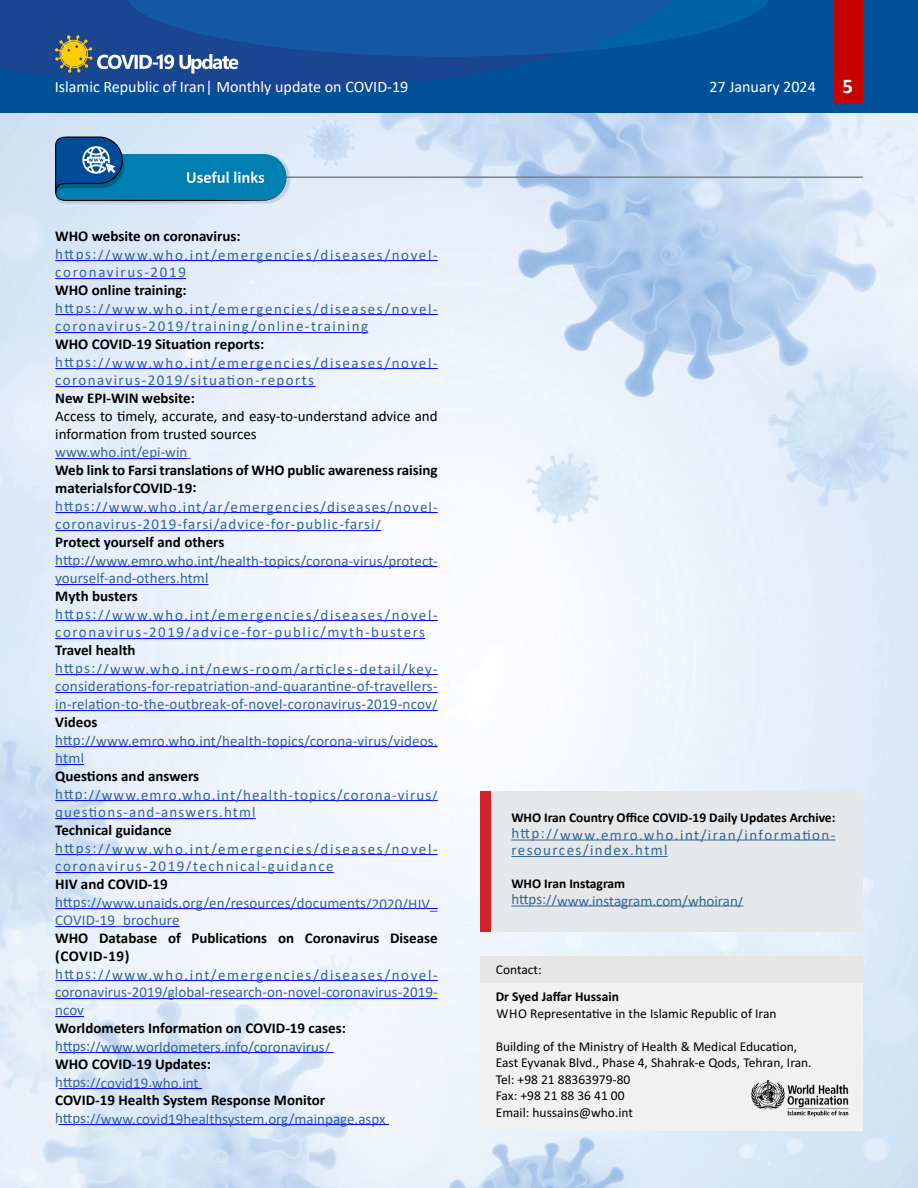
<style>
.page{position:relative;width:918px;height:1188px;background:#fff}
.page>*{position:absolute;margin:0;border:0;box-sizing:border-box;transform-origin:0 0}
.t1{font:700 21px "Calibri";color:#fff}
.t2{font:16.05px "Calibri";color:#fff}
.t3{font:700 15px/18px "Calibri";color:#000}
.t4{font:15px "Calibri";letter-spacing:.105em;color:#369}
.t5{font:15px/16.8px "Calibri";letter-spacing:.07em;color:#369}
.t6{font:15px "Calibri";color:#369}
.t7{font:15px "Calibri";letter-spacing:.005em;color:#369}
.t8{font:15px/16.8px "Calibri";letter-spacing:.01em;color:#369}
.t9{font:15px "Calibri";letter-spacing:.015em;color:#369}
.t10{font:15px "Calibri";letter-spacing:.095em;color:#369}
.t11{font:15px "Calibri";letter-spacing:.1em;color:#369}
.t12{font:15px/18px "Calibri";color:#000}
.t13{font:15px "Calibri";letter-spacing:.09em;color:#369}
.t14{font:15px "Calibri";letter-spacing:.11em;color:#369}
.t15{font:700 15px/18px "Calibri";letter-spacing:.03em;color:#000}
.t16{font:13.5px/16.5px "Calibri";color:#000}
.t17{font:700 13.5px "Calibri";color:#000}
</style>
<div class="page">
<img style="left:0;top:113px;width:918px;height:1075px">
<div style="left:0;top:0;width:918px;height:113px;background:#005197"></div>
<svg style="left:0;top:0;width:472px;height:91px;fill:#194591"></svg>
<div style="left:833px;top:0;width:30px;height:102px;background:#c70000"></div>
<svg style="left:55px;top:0;width:714px;height:74px"></svg>
<div style="left:480px;top:792px;width:383px;height:140px;background:#e6e7e8"></div>
<div style="left:480px;top:792px;width:11px;height:140px;background:#d2232a"></div>
<hr style="left:169px;top:176px;width:694px;height:2px;background:#808080">
<svg style="left:54px;top:135px;width:237px;height:70px;background:#4b97bf"></svg>
<div style="left:480px;top:956px;width:383px;height:174px;background:#f1f1f1"></div>
<div style="left:480px;top:956px;width:383px;height:27px;background:#e5e6e5"></div>
<img style="left:751px;top:1079px;width:98px;height:38px">
<hr style="left:55px;top:260px;width:383px;height:1px;background:#00f">
<hr style="left:55px;top:278px;width:131px;height:1px;background:#00f">
<hr style="left:55px;top:314px;width:383px;height:1px;background:#00f">
<hr style="left:55px;top:332px;width:313px;height:1px;background:#00f">
<hr style="left:55px;top:368px;width:383px;height:1px;background:#00f">
<hr style="left:55px;top:386px;width:261px;height:1px;background:#00f">
<hr style="left:55px;top:458px;width:132px;height:1px;background:#00f">
<hr style="left:55px;top:512px;width:383px;height:1px;background:#00f">
<hr style="left:55px;top:530px;width:326px;height:1px;background:#00f">
<hr style="left:55px;top:566px;width:383px;height:1px;background:#00f">
<hr style="left:55px;top:584px;width:154px;height:1px;background:#00f">
<hr style="left:55px;top:620px;width:383px;height:1px;background:#00f">
<hr style="left:55px;top:638px;width:370px;height:1px;background:#00f">
<hr style="left:55px;top:674px;width:383px;height:1px;background:#00f">
<hr style="left:55px;top:692px;width:383px;height:1px;background:#00f">
<hr style="left:55px;top:710px;width:383px;height:1px;background:#00f">
<hr style="left:55px;top:746px;width:383px;height:1px;background:#00f">
<svg style="left:55px;top:764px;width:29px;height:1px"></svg>
<hr style="left:55px;top:800px;width:383px;height:1px;background:#00f">
<hr style="left:55px;top:818px;width:201px;height:1px;background:#00f">
<hr style="left:55px;top:854px;width:383px;height:1px;background:#00f">
<hr style="left:55px;top:872px;width:279px;height:1px;background:#00f">
<hr style="left:55px;top:908px;width:383px;height:1px;background:#00f">
<hr style="left:55px;top:926px;width:124px;height:1px;background:#00f">
<hr style="left:55px;top:980px;width:383px;height:1px;background:#00f">
<hr style="left:55px;top:998px;width:383px;height:1px;background:#00f">
<svg style="left:55px;top:1016px;width:29px;height:1px"></svg>
<hr style="left:59px;top:1052px;width:275px;height:1px;background:#00f">
<hr style="left:59px;top:1088px;width:143px;height:1px;background:#00f">
<hr style="left:59px;top:1124px;width:330px;height:1px;background:#00f">
<hr style="left:511px;top:840px;width:325px;height:1px;background:#369">
<hr style="left:511px;top:856px;width:157px;height:1px;background:#369">
<hr style="left:511px;top:906px;width:232px;height:1px;background:#369">
<p class="t2" style="left:55px;top:76px;width:355px">Islamic Republic of Iran| Monthly update on COVID-19</p>
<p class="t3" style="left:55px;top:227px;width:187px">WHO website on coronavirus:</p>
<p class="t14" style="left:55px;top:261px;width:132px">coronavirus-2019</p>
<p class="t4" style="left:55px;top:245px;width:384px">https://www.who.int/emergencies/diseases/novel-</p>
<p class="t3" style="left:55px;top:281px;width:133px">WHO online training:</p>
<p class="t11" style="left:55px;top:315px;width:314px">coronavirus-2019/training/online-training</p>
<p class="t4" style="left:55px;top:299px;width:384px">https://www.who.int/emergencies/diseases/novel-</p>
<p class="t3" style="left:55px;top:335px;width:210px">WHO COVID-19 Situation reports:</p>
<p class="t10" style="left:55px;top:369px;width:260px">coronavirus-2019/situation-reports</p>
<p class="t4" style="left:55px;top:353px;width:384px">https://www.who.int/emergencies/diseases/novel-</p>
<p class="t3" style="left:55px;top:389px;width:141px">New EPI-WIN website:</p>
<p class="t12" style="left:55px;top:407px;width:384px">Access to timely, accurate, and easy-to-understand advice and information from trusted sources</p>
<p class="t6" style="left:55px;top:441px;width:134px">www.who.int/epi-win</p>
<p class="t3" style="left:55px;top:461px;width:384px">Web link to Farsi translations of WHO public awareness raising materialsforCOVID-19:</p>
<p class="t5" style="left:55px;top:515px;width:327px">coronavirus-2019-farsi/advice-for-public-farsi/</p>
<p class="t5" style="left:55px;top:498px;width:384px">https://www.who.int/ar/emergencies/diseases/novel-</p>
<p class="t3" style="left:55px;top:533px;width:171px">Protect yourself and others</p>
<p class="t7" style="left:55px;top:567px;width:155px">yourself-and-others.html</p>
<p class="t7" style="left:55px;top:551px;width:384px">http://www.emro.who.int/health-topics/corona-virus/protect-</p>
<p class="t3" style="left:55px;top:587px;width:84px">Myth busters</p>
<p class="t11" style="left:55px;top:621px;width:371px">coronavirus-2019/advice-for-public/myth-busters</p>
<p class="t4" style="left:55px;top:605px;width:384px">https://www.who.int/emergencies/diseases/novel-</p>
<p class="t3" style="left:55px;top:641px;width:82px">Travel health</p>
<p class="t13" style="left:55px;top:659px;width:384px">https://www.who.int/news-room/articles-detail/key-</p>
<p class="t3" style="left:55px;top:713px;width:44px">Videos</p>
<p class="t8" style="left:55px;top:732px;width:384px">http://www.emro.who.int/health-topics/corona-virus/videos. html</p>
<p class="t3" style="left:55px;top:767px;width:145px">Questions and answers</p>
<p class="t5" style="left:55px;top:786px;width:384px">http://www.emro.who.int/health-topics/corona-virus/ questions-and-answers.html</p>
<p class="t3" style="left:55px;top:821px;width:118px">Technical guidance</p>
<p class="t4" style="left:55px;top:855px;width:280px">coronavirus-2019/technical-guidance</p>
<p class="t9" style="left:55px;top:675px;width:384px">considerations-for-repatriation-and-quarantine-of-travellers-</p>
<p class="t9" style="left:55px;top:693px;width:384px">in-relation-to-the-outbreak-of-novel-coronavirus-2019-ncov/</p>
<p class="t4" style="left:55px;top:839px;width:384px">https://www.who.int/emergencies/diseases/novel-</p>
<p class="t3" style="left:55px;top:875px;width:114px">HIV and COVID-19</p>
<p class="t8" style="left:55px;top:894px;width:384px">https://www.unaids.org/en/resources/documents/2020/HIV_<br>COVID-19_brochure</p>
<p class="t3" style="left:390px;top:929px;width:49px">Disease</p>
<p class="t3" style="left:168px;top:929px;width:14px">of</p>
<p class="t3" style="left:99px;top:929px;width:60px">Database</p>
<p class="t3" style="left:192px;top:929px;width:77px">Publications</p>
<p class="t3" style="left:305px;top:929px;width:76px">Coronavirus</p>
<p class="t15" style="left:55px;top:929px;width:76px">WHO (COVID-19(</p>
<p class="t7" style="left:55px;top:981px;width:384px">coronavirus-2019/global-research-on-novel-coronavirus-2019-</p>
<p class="t3" style="left:278px;top:929px;width:18px">on</p>
<p class="t4" style="left:55px;top:965px;width:384px">https://www.who.int/emergencies/diseases/novel-</p>
<p class="t5" style="left:55px;top:1001px;width:30px">ncov</p>
<p class="t3" style="left:55px;top:1019px;width:292px">Worldometers Information on COVID-19 cases:</p>
<p class="t6" style="left:55px;top:1037px;width:276px">https://www.worldometers.info/coronavirus/</p>
<p class="t3" style="left:55px;top:1055px;width:157px">WHO COVID-19 Updates:</p>
<p class="t6" style="left:55px;top:1073px;width:145px">https://covid19.who.int</p>
<p class="t3" style="left:55px;top:1091px;width:272px">COVID-19 Health System Response Monitor</p>
<p class="t6" style="left:55px;top:1109px;width:332px">https://www.covid19healthsystem.org/mainpage.aspx</p>
<p class="t2" style="left:709px;top:76px;width:108px">27 January 2024</p>
<h1 class="t1" style="left:843px;top:71px;width:12px">5</h1>
<p class="t17" style="left:511px;top:808px;width:326px">WHO Iran Country Office COVID-19 Daily Updates Archive:</p>
<p class="t10" style="left:511px;top:839px;width:158px">resources/index.html</p>
<p class="t10" style="left:511px;top:824px;width:326px">http://www.emro.who.int/iran/information-</p>
<p class="t17" style="left:511px;top:874px;width:115px">WHO Iran Instagram</p>
<p class="t6" style="left:511px;top:890px;width:234px">https://www.instagram.com/whoiran/</p>
<p class="t16" style="left:496px;top:961px;width:47px">Contact:</p>
<p class="t17" style="left:496px;top:988px;width:125px">Dr Syed Jaffar Hussain</p>
<p class="t16" style="left:600px;top:1005px;width:178px">ve in the Islamic Republic of Iran</p>
<p class="t16" style="left:497px;top:1005px;width:97px">WHO Representa</p>
<p class="t16" style="left:496px;top:1038px;width:317px">Building of the Ministry of Health &amp; Medical Educa<br>East Eyvanak Blvd., Phase 4, Shahrak e- Qods, Tehran, Iran.<br>Tel: +98 21 88363979-80<br>Fax: +98 21 88 36 41 00<br>Email: hussains@who.int</p>
<p class="t16" style="left:780px;top:1038px;width:19px">on,</p>
</div>
